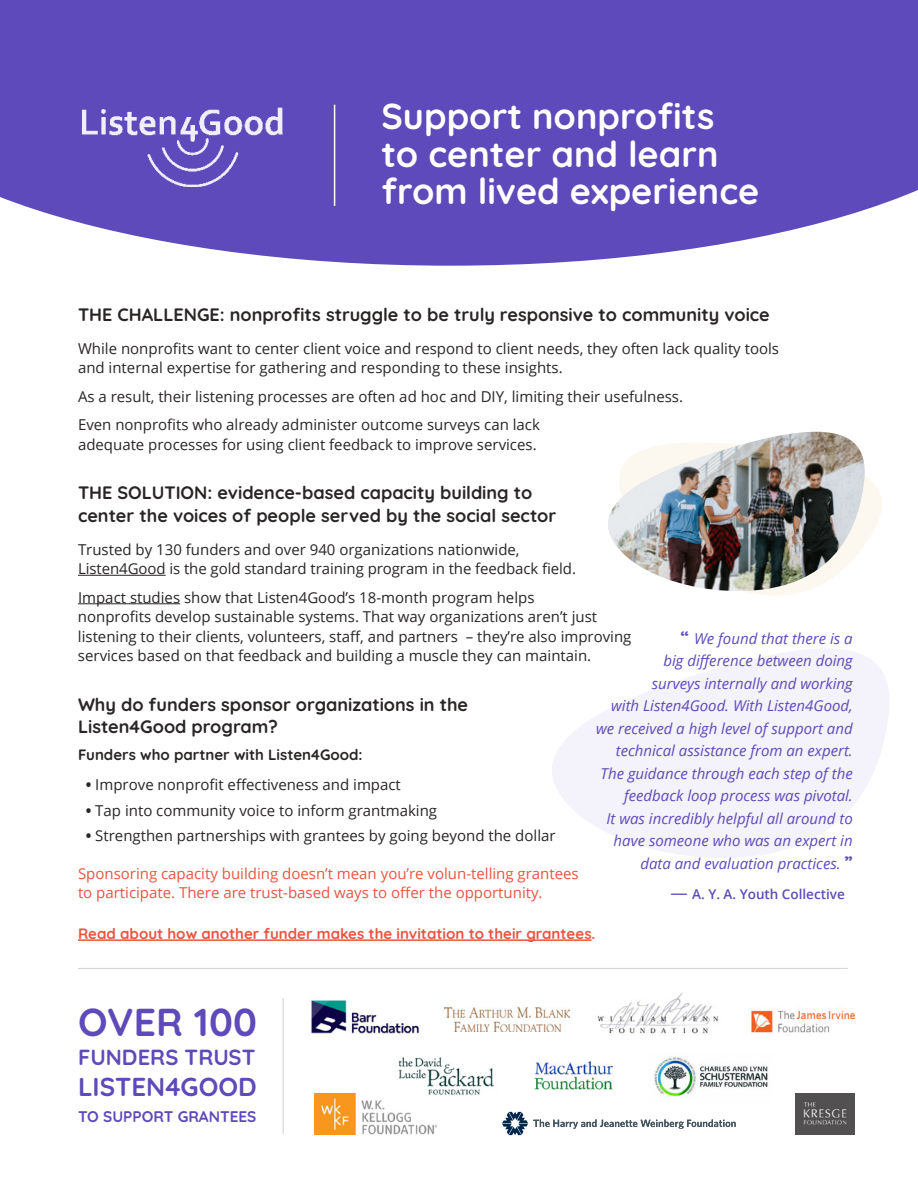
<style>
.page{position:relative;width:918px;height:1188px;background:#fff}
.page>*{position:absolute;margin:0;border:0;box-sizing:border-box;transform-origin:0 0}
.t1{font:300 39px "Quicksand";color:#5e4aba}
.t2{font:300 36px/37.5px "Quicksand";color:#fff}
.t3{font:300 25.95px "Quicksand";color:#5e4aba}
.t4{font:300 21.9px "Quicksand";color:#5e4aba}
.t5{font:300 18px/22.5px "Quicksand";color:#292525}
.t6{font:300 15.45px "Quicksand";color:#5e4aba}
.t7{font:15px/19.5px "Open Sans";color:#292525}
.t8{font:italic 15px/22.5px "Open Sans";color:#5e4aba;text-align:right}
.t9{font:15px/19.5px "Open Sans";color:#ea5440}
.t10{font:300 15px "Quicksand";color:#ea5440}
.t11{font:300 15px "Quicksand";color:#292525}
.t12{font:600 13.5px "Open Sans";color:#5e4aba}
.s1{font-weight:700}
.s2{font-family:"Quicksand";font-weight:300;font-style:normal;font-size:18px}
.s3{font-weight:400;font-size:17.25px}
</style>
<div class="page">
<hr style="left:78px;top:575px;width:88px;height:1px;background:#292525">
<hr style="left:78px;top:603px;width:102px;height:1px;background:#292525">
<hr style="left:78px;top:939px;width:514px;height:2px;background:#ea5440">
<svg style="left:552px;top:649px;width:337px;height:209px;fill:#f4f2fa"></svg>
<svg style="left:0;top:0;width:918px;height:266px;background:#6c5ac0"></svg>
<img style="left:71px;top:87px;width:224px;height:100px">
<hr style="left:334px;top:105px;width:1px;height:101px;background:#fff">
<hr style="left:78px;top:968px;width:770px;height:1px;background:#d4d3d3">
<img style="left:311px;top:1000px;width:109px;height:34px">
<img style="left:444px;top:1007px;width:125px;height:25px">
<img style="left:751px;top:1010px;width:104px;height:23px">
<img style="left:314px;top:1093px;width:122px;height:41px">
<img style="left:795px;top:1093px;width:59px;height:42px">
<img style="left:534px;top:1061px;width:79px;height:29px">
<img style="left:384px;top:1057px;width:111px;height:44px">
<img style="left:654px;top:1056px;width:114px;height:41px">
<svg style="left:502px;top:1112px;width:234px;height:23px"></svg>
<img style="left:597px;top:993px;width:122px;height:41px">
<hr style="left:283px;top:998px;width:1px;height:136px;background:#d4d3d3">
<svg style="left:870px;top:480px;width:12px;height:56px"></svg>
<img style="left:608px;top:432px;width:260px;height:163px">
<h2 class="t2" style="left:381px;top:94px;width:379px">Support nonprofits to center and learn from lived experience</h2>
<p class="t5" style="left:78px;top:301px;width:693px">THE CHALLENGE: nonprofits struggle to be truly responsive to community voice</p>
<p class="t7" style="left:78px;top:338px;width:703px">While nonprofits want to center client voice and respond to client needs, they often lack quality tools and internal expertise for gathering and responding to these insights.</p>
<p class="t7" style="left:78px;top:382px;width:607px;line-height:28.5px">As a result, their listening processes are often ad hoc and DIY, limiting their usefulness.<br>Even nonprofits who already administer outcome surveys can lack</p>
<p class="t7" style="left:78px;top:434px;width:460px">adequate processes for using client feedback to improve services.</p>
<p class="t5" style="left:78px;top:480px;width:480px">THE SOLUTION: evidence-based capacity building to center the voices of people served by the social sector</p>
<p class="t7" style="left:78px;top:539px;width:500px">Trusted by 130 funders and over 940 organizations nationwide,<br>Listen4Good is the gold standard training program in the feedback field.</p>
<p class="t7" style="left:78px;top:587px;width:555px">Impact studies show that Listen4Good’s 18-month program helps<br>nonprofits develop sustainable systems. That way organizations aren’t just listening to their clients, volunteers, staff, and partners – they’re also improving services based on that feedback and building a muscle they can maintain.</p>
<p class="t5" style="left:78px;top:691px;width:392px">Why do funders sponsor organizations in the<br>Listen4Good program?</p>
<p class="t11" style="left:78px;top:743px;width:286px">Funders who partner with Listen4Good:</p>
<p class="t7" style="left:86px;top:775px;width:317px"><span class="s1">•</span> Improve nonprofit effectiveness and impact</p>
<p class="t7" style="left:86px;top:800px;width:353px"><span class="s1">•</span> Tap into community voice to inform grantmaking</p>
<p class="t7" style="left:86px;top:826px;width:471px"><span class="s1">•</span> Strengthen partnerships with grantees by going beyond the dollar</p>
<p class="t9" style="left:78px;top:863px;width:502px">Sponsoring capacity building doesn’t mean you’re volun-telling grantees to participate. There are trust-based ways to offer the opportunity.</p>
<p class="t10" style="left:78px;top:922px;width:519px">Read about how another funder makes the invitation to their grantees.</p>
<p class="t8" style="left:596px;top:627px;width:258px"><span class="s2">“</span> We found that there is a<br>big difference between doing<br>surveys internally and working<br>with Listen4Good. With Listen4Good, we received a high level of support and technical assistance from an expert.<br>The guidance through each step of the feedback loop process was pivotal.<br>It was incredibly helpful all around to have someone who was an expert in data and evaluation practices. <span class="s2">”</span></p>
<p class="t12" style="left:671px;top:885px;width:176px"><span class="s3">—</span> A. Y. A. Youth Collective</p>
<h1 class="t1" style="left:78px;top:992px;width:180px">OVER 100</h1>
<h3 class="t4" style="left:78px;top:1040px;width:179px">FUNDERS TRUST</h3>
<h3 class="t3" style="left:78px;top:1067px;width:180px">LISTEN4GOOD</h3>
<p class="t6" style="left:78px;top:1104px;width:180px">TO SUPPORT GRANTEES</p>
</div>
